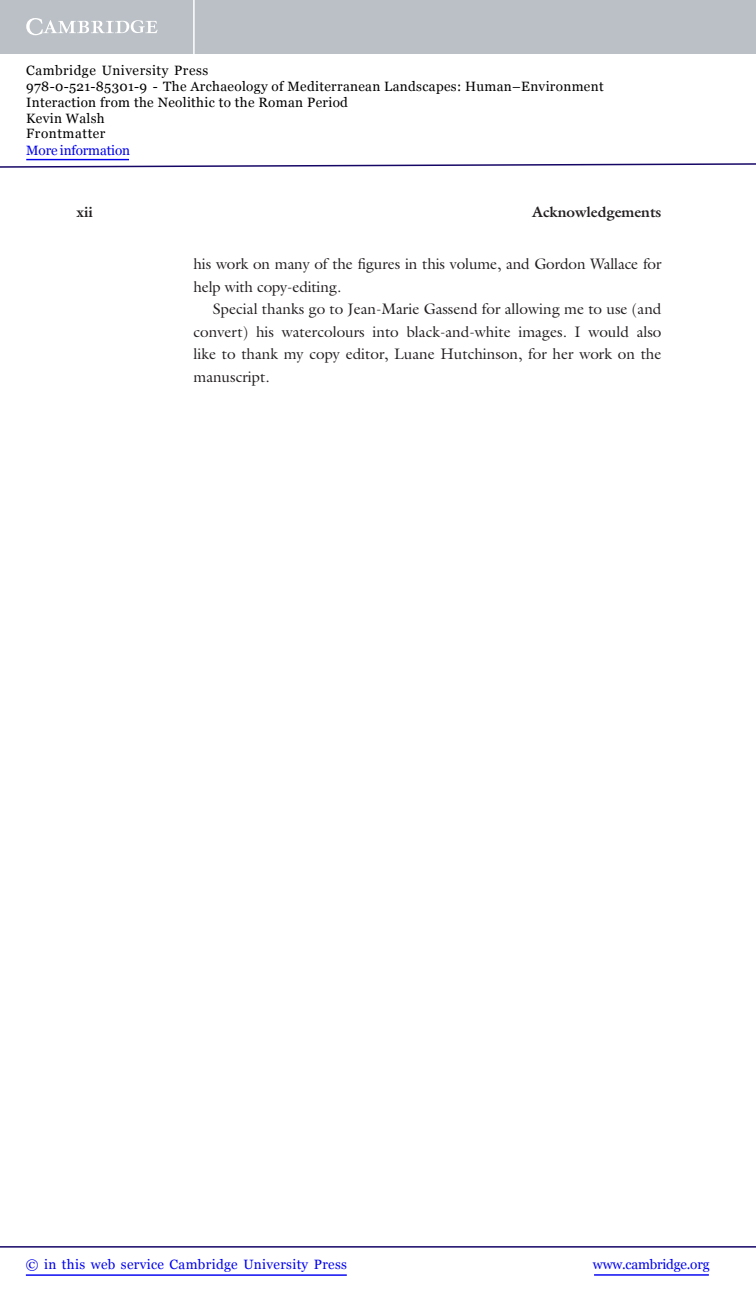
<style>
.page{position:relative;width:756px;height:1298px;background:#fff}
.page>*{position:absolute;margin:0;border:0;box-sizing:border-box;transform-origin:0 0}
.t1{font:15.3px/22.5px "Galliard Std";letter-spacing:-.01em;color:#231f20}
.t2{font:700 14.7px "Galliard Std";color:#231f20}
.t3{font:13.5px/15.9px "Georgia";letter-spacing:.025em;color:#000}
.t4{font:13.5px "Georgia";letter-spacing:.025em;color:#0000f1}
.t5{font:13.5px "Georgia";letter-spacing:-.015em;color:#0000f1}
.t6{font:13.5px "Georgia";letter-spacing:-.01em;color:#0000f1}
</style>
<div class="page">
<div style="left:0;top:0;width:756px;height:54px;background:#bac0c6"></div>
<svg style="left:26px;top:18px;width:132px;height:17px"></svg>
<hr style="left:193px;top:0;width:2px;height:54px;background:#fff">
<hr style="left:594px;top:1274px;width:115px;height:1px;background:#0000f1">
<hr style="left:0;top:1246px;width:756px;height:1px;background:#150666">
<hr style="left:26px;top:1274px;width:321px;height:1px;background:#0000f1">
<svg style="left:0;top:163px;width:756px;height:5px"></svg>
<hr style="left:26px;top:159px;width:103px;height:1px;background:#0000f1">
<p class="t3" style="left:26px;top:62px;width:579px">Cambridge University Press<br>978-0-521-85301-9 - The Archaeology of Mediterranean Landscapes: Human–Environment Interaction from the Neolithic to the Roman Period<br>Kevin Walsh<br>Frontmatter</p>
<p class="t6" style="left:26px;top:142px;width:105px">More information</p>
<p class="t2" style="left:76px;top:206px;width:18px">xii</p>
<p class="t2" style="left:532px;top:206px;width:131px">Acknowledgements</p>
<p class="t1" style="left:194px;top:254px;width:470px">his work on many of the figures in this volume, and Gordon Wallace for help with copy-editing.</p>
<p class="t1" style="left:194px;top:299px;width:470px;text-align:justify;text-indent:19px">Special thanks go to Jean-Marie Gassend for allowing me to use (and convert) his watercolours into black-and-white images. I would also like to thank my copy editor, Luane Hutchinson, for her work on the manuscript.</p>
<p class="t4" style="left:26px;top:1256px;width:323px">© in this web service Cambridge University Press</p>
<p class="t5" style="left:593px;top:1256px;width:118px">www.cambridge.org</p>
</div>
